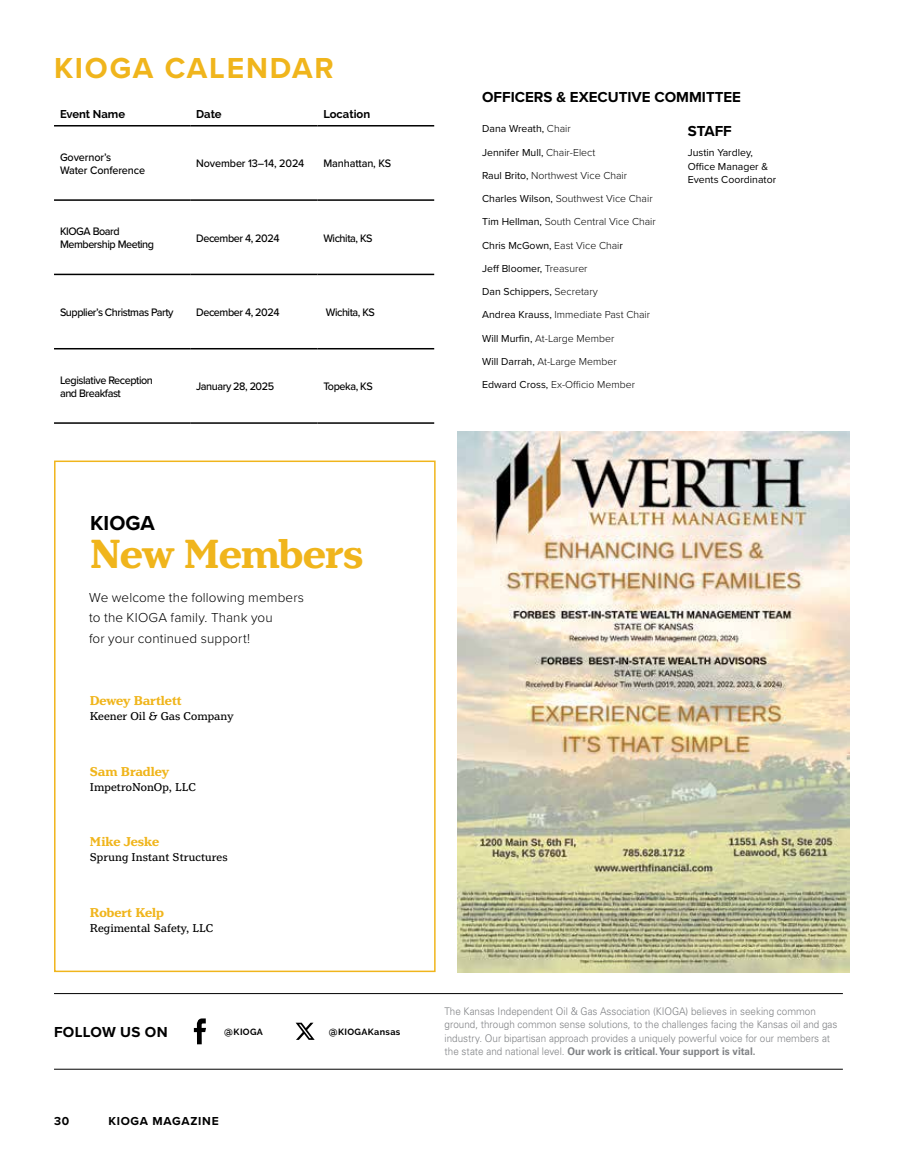
<style>
.page{position:relative;width:905px;height:1175px;background:#fff}
.page>*{position:absolute;margin:0;border:0;box-sizing:border-box;transform-origin:0 0}
.t1{font:700 42.9px "Henriette";letter-spacing:-.01em;color:#f0b51c}
.t2{font:700 30px "Proxima Nova";letter-spacing:.06em;color:#f0b51c}
.t3{font:700 21px "Proxima Nova";color:#000}
.t4{font:700 15px "Proxima Nova";color:#000}
.t5{font:700 15px "Proxima Nova";letter-spacing:.02em;color:#000}
.t6{font:300 13.5px/20.4px "Proxima Nova";letter-spacing:.01em;color:#000}
.t7{font:700 13.5px "Henriette";color:#f0b51c}
.t8{font:12px "Henriette";letter-spacing:.01em;color:#000}
.t9{font:700 12px "Proxima Nova";letter-spacing:.06em;color:#000}
.t10{font:500 11.25px/13.5px "Proxima Nova";letter-spacing:-.04em;color:#000;scale:.96 1}
.t11{font:500 11.25px/13.5px "Proxima Nova";letter-spacing:-.01em;color:#000;scale:.96 1}
.t12{font:700 11.25px "Raleway";color:#000}
.t13{font:300 10.5px/13.5px "Univers LT Std";color:#808285;scale:.94 1}
.t14{font:300 10.5px "Proxima Nova";color:#000}
.t15{font:10.5px/13.5px "Proxima Nova";color:#000}
.t16{font:700 9px "Raleway";letter-spacing:.04em;color:#000}
.s1{font-weight:300}
.s2{font-weight:400}
.s3{font-size:10.5px}
.s4{font-weight:700}
</style>
<div class="page">
<svg style="left:194px;top:1018px;width:12px;height:26px"></svg>
<svg style="left:295px;top:1022px;width:19px;height:17px"></svg>
<hr style="left:54px;top:1068px;width:788px;height:1px;background:#000">
<hr style="left:54px;top:993px;width:788px;height:1px;background:#000">
<div style="left:54px;top:460px;width:381px;height:512px;border:2px solid #f0b51c"></div>
<hr style="left:54px;top:125px;width:136px;height:1px;background:#000">
<hr style="left:190px;top:125px;width:127px;height:1px;background:#000">
<hr style="left:317px;top:125px;width:117px;height:1px;background:#000">
<hr style="left:54px;top:199px;width:136px;height:2px;background:#000">
<hr style="left:190px;top:199px;width:127px;height:2px;background:#000">
<hr style="left:317px;top:199px;width:117px;height:2px;background:#000">
<hr style="left:54px;top:274px;width:136px;height:1px;background:#000">
<hr style="left:190px;top:274px;width:127px;height:1px;background:#000">
<hr style="left:317px;top:274px;width:117px;height:1px;background:#000">
<hr style="left:54px;top:348px;width:136px;height:1px;background:#000">
<hr style="left:190px;top:348px;width:127px;height:1px;background:#000">
<hr style="left:317px;top:348px;width:117px;height:1px;background:#000">
<hr style="left:54px;top:422px;width:136px;height:2px;background:#000">
<hr style="left:190px;top:422px;width:127px;height:2px;background:#000">
<hr style="left:317px;top:422px;width:117px;height:2px;background:#000">
<img style="left:457px;top:432px;width:392px;height:540px">
<h2 class="t2" style="left:54px;top:46px;width:281px">KIOGA CALENDAR</h2>
<p class="t12" style="left:60px;top:108px;width:67px">Event Name</p>
<p class="t12" style="left:196px;top:108px;width:27px">Date</p>
<p class="t12" style="left:323px;top:108px;width:48px">Location</p>
<p class="t11" style="left:60px;top:150px;width:90px">Governor’s<br>Water Conference</p>
<p class="t11" style="left:196px;top:156px;width:114px">November 13–14, 2024</p>
<p class="t11" style="left:323px;top:156px;width:72px">Manhattan, KS</p>
<p class="t10" style="left:60px;top:224px;width:99px">KIOGA Board<br>Membership Meeting</p>
<p class="t10" style="left:196px;top:231px;width:88px">December 4, 2024</p>
<p class="t10" style="left:323px;top:231px;width:53px">Wichita, KS</p>
<p class="t10" style="left:60px;top:305px;width:120px">Supplier’s Christmas Party</p>
<p class="t10" style="left:196px;top:305px;width:88px">December 4, 2024</p>
<p class="t10" style="left:326px;top:305px;width:53px">Wichita, KS</p>
<p class="t10" style="left:60px;top:373px;width:98px">Legislative Reception and Breakfast</p>
<p class="t10" style="left:196px;top:379px;width:83px">January 28, 2025</p>
<p class="t10" style="left:323px;top:379px;width:53px">Topeka, KS</p>
<h3 class="t4" style="left:482px;top:86px;width:260px">OFFICERS &amp; EXECUTIVE COMMITTEE</h3>
<p class="t15" style="left:482px;top:122px;width:90px">Dana Wreath, <span class="s1">Chair</span></p>
<p class="t15" style="left:482px;top:145px;width:115px">Jennifer Mull, <span class="s1">Chair-Elect</span></p>
<p class="t14" style="left:482px;top:167px;width:146px"><span class="s2">Raul Brito,</span> Northwest Vice Chair</p>
<p class="t14" style="left:482px;top:191px;width:172px"><span class="s2">Charles Wilson,</span> Southwest Vice Chair</p>
<p class="t14" style="left:482px;top:214px;width:175px"><span class="s2">Tim Hellman,</span> South Central Vice Chair</p>
<p class="t15" style="left:482px;top:238px;width:142px">Chris McGown, <span class="s1">East Vice Chai</span>r</p>
<p class="t15" style="left:482px;top:261px;width:107px">Jeff Bloomer, <span class="s1">Treasurer</span></p>
<p class="t15" style="left:482px;top:284px;width:117px">Dan Schippers, <span class="s1">Secretary</span></p>
<p class="t14" style="left:482px;top:307px;width:169px"><span class="s2">Andrea Krauss,</span> Immediate Past Chair</p>
<p class="t14" style="left:482px;top:330px;width:134px"><span class="s2">Will Murfin,</span> At-Large Member</p>
<p class="t14" style="left:482px;top:353px;width:136px"><span class="s2">Will Darrah,</span> At-Large Member</p>
<p class="t14" style="left:482px;top:377px;width:154px"><span class="s2">Edward Cross,</span> Ex-Officio Member</p>
<h3 class="t4" style="left:687px;top:120px;width:46px">STAFF</h3>
<p class="t15" style="left:687px;top:146px;width:90px">Justin Yardley,<br>Office Manager &amp;<br>Events Coordinator</p>
<h3 class="t3" style="left:90px;top:507px;width:66px">KIOGA</h3>
<h1 class="t1" style="left:90px;top:528px;width:275px">New Members</h1>
<p class="t6" style="left:89px;top:586px;width:216px">We welcome the following members to the KIOGA family. Thank you<br>for your continued support!</p>
<p class="t7" style="left:90px;top:693px;width:93px">Dewey Bartlett</p>
<p class="t8" style="left:90px;top:709px;width:145px">Keener Oil &amp; Gas Company</p>
<p class="t7" style="left:90px;top:763px;width:81px">Sam Bradley</p>
<p class="t8" style="left:90px;top:780px;width:108px">ImpetroNonOp, LLC</p>
<p class="t7" style="left:90px;top:834px;width:71px">Mike Jeske</p>
<p class="t8" style="left:90px;top:850px;width:139px">Sprung Instant Structures</p>
<p class="t7" style="left:90px;top:904px;width:76px">Robert Kelp</p>
<p class="t8" style="left:90px;top:921px;width:125px">Regimental Safety, LLC</p>
<h3 class="t5" style="left:54px;top:1021px;width:115px">FOLLOW US ON</h3>
<p class="t16" style="left:224px;top:1026px;width:40px"><span class="s3">@</span>KIOGA</p>
<p class="t16" style="left:329px;top:1026px;width:73px"><span class="s3">@</span>KIOGAKansas</p>
<p class="t9" style="left:54px;top:1112px;width:17px">30</p>
<p class="t9" style="left:108px;top:1112px;width:112px">KIOGA MAGAZINE</p>
<p class="t13" style="left:444px;top:1004px;width:419px">The Kansas Independent Oil &amp; Gas Association (KIOGA) believes in seeking common ground, through common sense solutions, to the challenges facing the Kansas oil and gas industry. Our bipartisan approach provides a uniquely powerful voice for our members at the state and national level. <span class="s4">Our work is critical. Your support is vital.</span></p>
</div>
